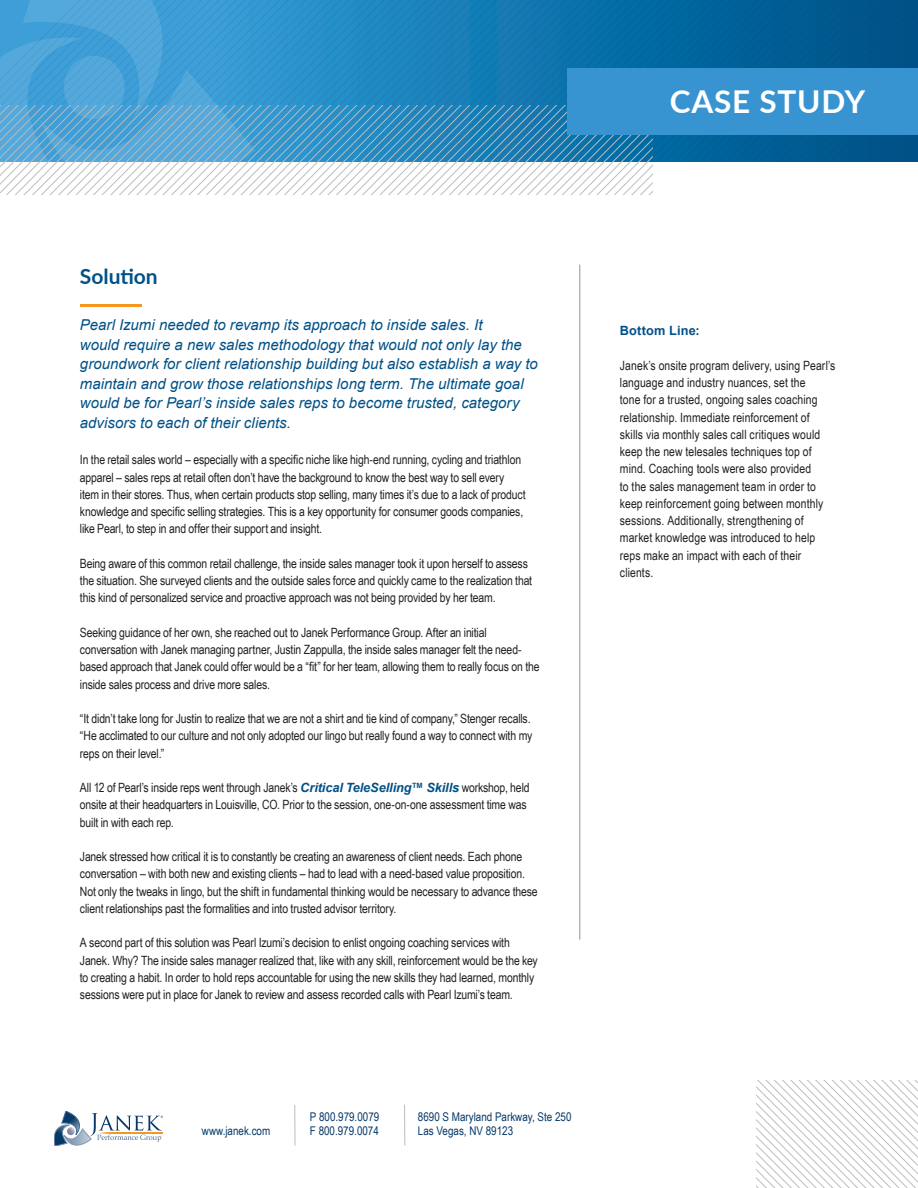
<style>
.page{position:relative;width:918px;height:1188px;background:#fff}
.page>*{position:absolute;margin:0;border:0;box-sizing:border-box;transform-origin:0 0}
.t1{font:700 31.5px "Lato";letter-spacing:.025em;color:#fff}
.Subhead{font:700 21px "Lato";color:#005187}
.Body_Copy{font:italic 15px/19.5px "Arial";color:#005187}
.Body_Copy-2{font:12.75px/17.2px "Arial Narrow";letter-spacing:-.01em;color:#231f20}
.Body_Copy-3{font:12.75px/17.2px "Arial Narrow";letter-spacing:.01em;color:#231f20}
.t2{font:700 12.75px "Arial";letter-spacing:.015em;color:#005187}
.t3{font:12px/14.4px "Arial Narrow";color:#063868}
.s1{font-family:"Arial";font-weight:700;font-style:italic;color:#005187}
.s2{font-family:"Arial"}
</style>
<div class="page">
<svg style="left:756px;top:1080px;width:162px;height:108px"></svg>
<svg style="left:54px;top:1111px;width:109px;height:35px"></svg>
<hr style="left:579px;top:265px;width:1px;height:675px;background:#939598">
<hr style="left:80px;top:305px;width:61px;height:2px;background:#f7971d">
<svg style="left:255px;top:0;width:663px;height:162px;background:#1072aa"></svg>
<svg style="left:0;top:0;width:255px;height:106px;background:#44a0d6"></svg>
<div style="left:64px;top:56px;width:61px;height:63px;background:#53a9dc;border-radius:50%"></div>
<svg style="left:0;top:106px;width:653px;height:88px"></svg>
<div style="left:567px;top:68px;width:351px;height:66px;background:#3894d1"></div>
<hr style="left:404px;top:1105px;width:1px;height:41px;background:#bcbdc0">
<hr style="left:294px;top:1105px;width:1px;height:41px;background:#bcbdc0">
<p class="t1" style="left:670px;top:79px;width:197px">CASE STUDY</p>
<p class="Subhead" style="left:80px;top:261px;width:79px">Solution</p>
<p class="Body_Copy" style="left:80px;top:315px;width:459px">Pearl Izumi needed to revamp its approach to inside sales. It<br>would require a new sales methodology that would not only lay the groundwork for client relationship building but also establish a way to maintain and grow those relationships long term. The ultimate goal would be for Pearl’s inside sales reps to become trusted, category advisors to each of their clients.</p>
<p class="Body_Copy-2" style="left:80px;top:451px;width:447px">In the retail sales world – especially with a specific niche like high-end running, cycling and triathlon apparel – sales reps at retail often don’t have the background to know the best way to sell every item in their stores. Thus, when certain products stop selling, many times it’s due to a lack of product knowledge and specific selling strategies. This is a key opportunity for consumer goods companies, like Pearl, to step in and offer their support and insight.</p>
<p class="Body_Copy-2" style="left:80px;top:554px;width:454px">Being aware of this common retail challenge, the inside sales manager took it upon herself to assess the situation. She surveyed clients and the outside sales force and quickly came to the realization that this kind of personalized service and proactive approach was not being provided by her team.</p>
<p class="Body_Copy-2" style="left:80px;top:623px;width:461px">Seeking guidance of her own, she reached out to Janek Performance Group. After an initial conversation with Janek managing partner, Justin Zappulla, the inside sales manager felt the need&shy;based approach that Janek could offer would be a “fit” for her team, allowing them to really focus on the inside sales process and drive more sales.</p>
<p class="Body_Copy-2" style="left:80px;top:710px;width:454px">“It didn’t take long for Justin to realize that we are not a shirt and tie kind of company,” Stenger recalls. “He acclimated to our culture and not only adopted our lingo but really found a way to connect with my reps on their level.”</p>
<p class="Body_Copy-2" style="left:80px;top:779px;width:451px">All 12 of Pearl’s inside reps went through Janek’s <span class="s1">Critical TeleSelling™ Skills</span> workshop, held onsite at their headquarters in Louisville, CO. Prior to the session, one-on-one assessment time was built in with each rep.</p>
<p class="Body_Copy-2" style="left:80px;top:848px;width:459px">Janek stressed how critical it is to constantly be creating an awareness of client needs. Each phone conversation – with both new and existing clients – had to lead with a need-based value proposition.<br>Not only the tweaks in lingo, but the shift in fundamental thinking would be necessary to advance these client relationships past the formalities and into trusted advisor territory.</p>
<p class="Body_Copy-2" style="left:80px;top:934px;width:459px">A second part of this solution was Pearl Izumi’s decision to enlist ongoing coaching services with Janek. Why? The inside sales manager realized that, like with any skill, reinforcement would be the key to creating a habit. In order to hold reps accountable for using the new skills they had learned, monthly sessions were put in place for Janek to review and assess recorded calls with Pearl Izumi’s team.</p>
<p class="t2" style="left:620px;top:322px;width:81px">Bottom Line:</p>
<p class="Body_Copy-3" style="left:620px;top:356px;width:217px">Janek’s onsite program delivery, using Pearl’s language and industry nuances, set the<br>tone for a trusted, ongoing sales coaching relationship. Immediate reinforcement of skills via monthly sales call critiques would keep the new telesales techniques top of mind. Coaching tools were also provided<br>to the sales management team in order to keep reinforcement going between monthly sessions. Additionally, strengthening of market knowledge was introduced to help reps make an impact with each of their clients.</p>
<p class="t3" style="left:320px;top:1108px;width:74px"><span class="s2">P</span> 800.979.0079<br><span class="s2">F</span> 800.979.0074</p>
<p class="t3" style="left:436px;top:1108px;width:159px">8890 S Maryland P rkway, Ste 250<br>Las Vegas, NV 89123</p>
<p class="t3" style="left:310px;top:1109px;width:71px">P 800.979.0079</p>
<p class="t3" style="left:418px;top:1109px;width:155px">8690 S Maryland Parkway, Ste 250</p>
<p class="t3" style="left:235px;top:1122px;width:40px">nek.com</p>
<p class="t3" style="left:202px;top:1124px;width:70px">www.janek.com</p>
<p class="t3" style="left:310px;top:1124px;width:70px">F 800.979.0074</p>
<p class="t3" style="left:418px;top:1124px;width:97px">Las Vegas, NV 89123</p>
</div>
